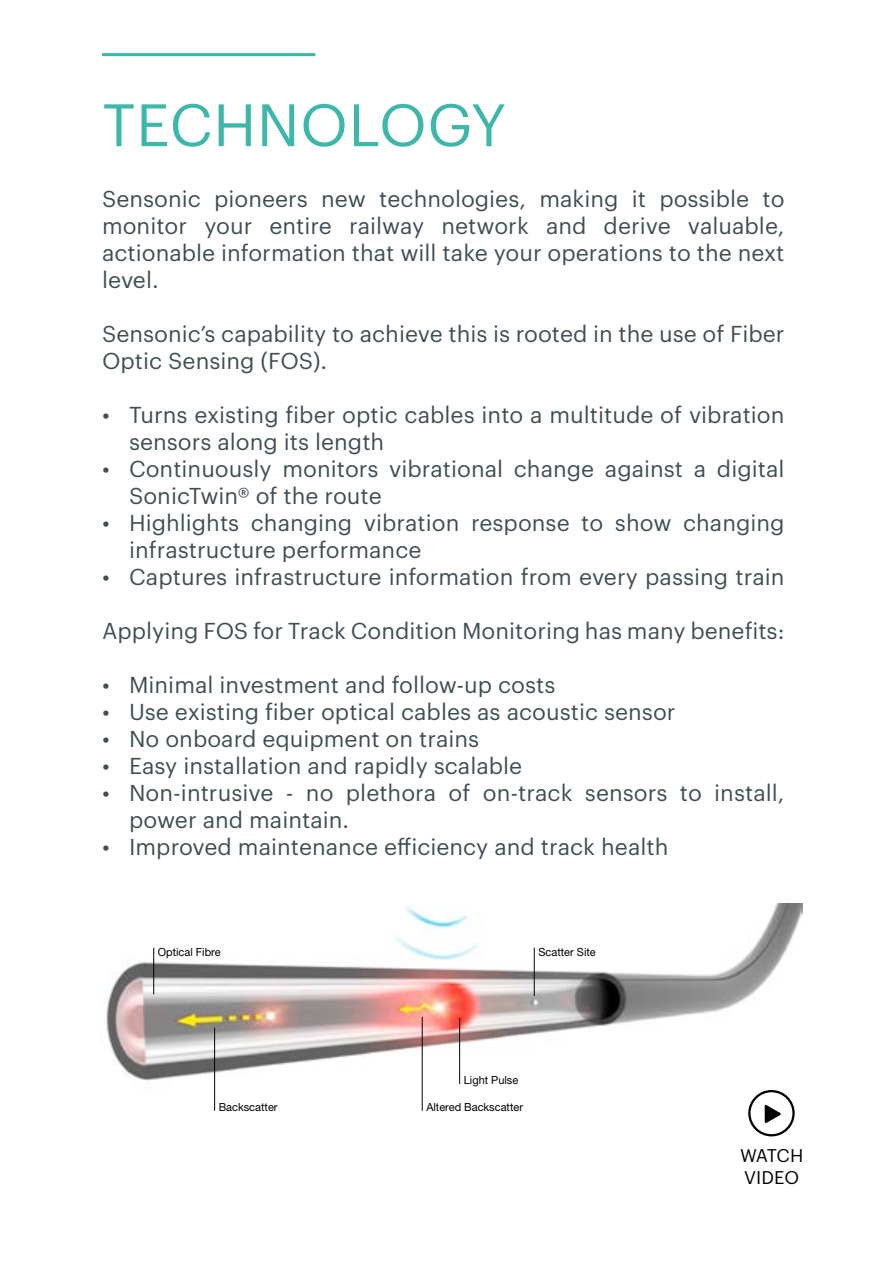
<style>
.page{position:relative;width:893px;height:1263px;background:#fff}
.page>*{position:absolute;margin:0;border:0;box-sizing:border-box;transform-origin:0 0}
.t1{font:58.5px "Graphik LCG";letter-spacing:.005em;color:#3cb7aa}
.t2{font:22.5px/27px "Graphik LCG";color:#3f4e54}
.t3{font:18px/21.6px "Graphik LCG";letter-spacing:-.005em;color:#000}
.t4{font:11.25px "Helvetica Neue LT Pro";color:#000}
</style>
<div class="page">
<hr style="left:102px;top:53px;width:213px;height:3px;background:#38b6ab">
<img style="left:106px;top:903px;width:696px;height:208px">
<hr style="left:153px;top:948px;width:1px;height:46px;background:#000">
<hr style="left:214px;top:1028px;width:1px;height:83px;background:#000">
<hr style="left:422px;top:1017px;width:1px;height:94px;background:#000">
<hr style="left:534px;top:947px;width:1px;height:49px;background:#000">
<hr style="left:459px;top:1018px;width:1px;height:66px;background:#000">
<svg style="left:748px;top:1090px;width:47px;height:46px"></svg>
<h1 class="t1" style="left:102px;top:81px;width:406px">TECHNOLOGY</h1>
<p class="t2" style="left:102px;top:183px;width:684px;text-align:justify">Sensonic pioneers new technologies, making it possible to monitor your entire railway network and derive valuable, actionable information that will take your operations to the next level.</p>
<p class="t2" style="left:102px;top:318px;width:684px">Sensonic’s capability to achieve this is rooted in the use of Fiber<br>Optic Sensing (FOS).</p>
<p class="t2" style="left:129px;top:399px;width:657px;text-indent:-27px">• Turns existing fiber optic cables into a multitude of vibration sensors along its length</p>
<p class="t2" style="left:129px;top:453px;width:657px;text-indent:-27px">• Continuously monitors vibrational change against a digital<br>SonicTwin® of the route</p>
<p class="t2" style="left:129px;top:507px;width:657px;text-indent:-27px">• Highlights changing vibration response to show changing infrastructure performance</p>
<p class="t2" style="left:102px;top:561px;width:684px">• Captures infrastructure information from every passing train</p>
<p class="t2" style="left:102px;top:615px;width:684px">Applying FOS for Track Condition Monitoring has many benefits:</p>
<p class="t2" style="left:102px;top:669px;width:455px">• Minimal investment and follow-up costs</p>
<p class="t2" style="left:102px;top:696px;width:575px">• Use existing fiber optical cables as acoustic sensor</p>
<p class="t2" style="left:102px;top:723px;width:379px">• No onboard equipment on trains</p>
<p class="t2" style="left:102px;top:750px;width:422px">• Easy installation and rapidly scalable</p>
<p class="t2" style="left:129px;top:777px;width:657px;text-indent:-27px">• Non-intrusive - no plethora of on-track sensors to install, power and maintain.</p>
<p class="t2" style="left:102px;top:831px;width:568px">• Improved maintenance efficiency and track health</p>
<p class="t4" style="left:158px;top:945px;width:64px">Optical Fibre</p>
<p class="t4" style="left:538px;top:945px;width:59px">Scatter Site</p>
<p class="t4" style="left:464px;top:1073px;width:56px">Light Pulse</p>
<p class="t4" style="left:219px;top:1100px;width:60px">Backscatter</p>
<p class="t4" style="left:426px;top:1100px;width:98px">Altered Backscatter</p>
<p class="t3" style="left:740px;top:1143px;width:65px">WATCH<br>VIDEO</p>
</div>
